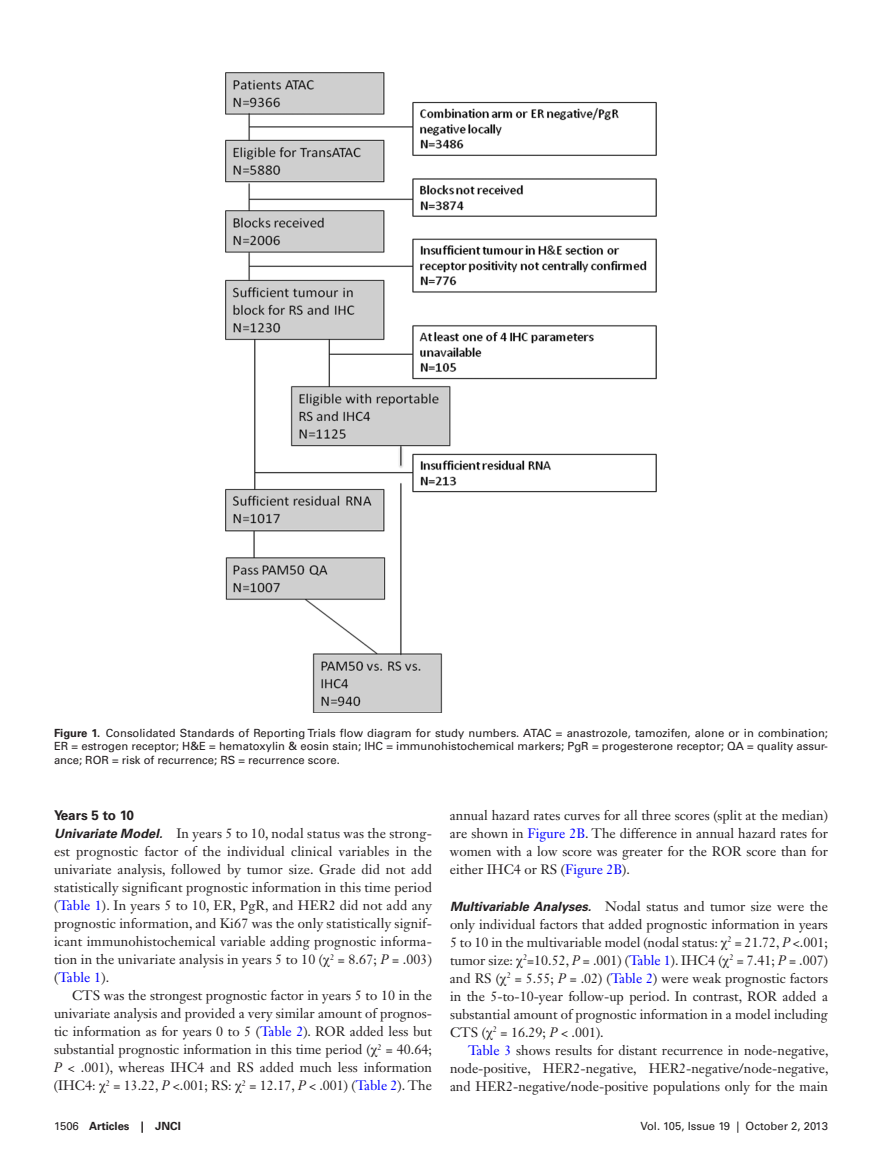
<style>
.page{position:relative;width:891px;height:1175px;background:#fff}
.page>*{position:absolute;margin:0;border:0;box-sizing:border-box;transform-origin:0 0}
.t1{font:13.5px/18px "Janson Text LT Std";color:#231f20;text-align:justify}
.t2{font:700 13.5px "Univers LT Std";letter-spacing:-.01em;color:#231f20}
.t3{font:11.25px/13.5px "Univers LT Std";color:#231f20;text-align:justify}
.t4{font:700 11.25px "Univers LT Std";color:#231f20}
.s1{font-weight:700}
.s2{font-family:"Univers LT Std";font-weight:700;font-style:italic;font-size:12.75px}
.s3{color:#00f}
.s4{font-family:"Gandhari Unicode"}
.s5{font-style:italic}
.s6{font-weight:400}
</style>
<div class="page">
<img style="left:225px;top:72px;width:432px;height:640px">
<p class="t3" style="left:54px;top:726px;width:776px"><span class="s1">Figure 1.</span> Consolidated Standards of Reporting Trials flow diagram for study numbers. ATAC = anastrozole, tamozifen, alone or in combination; ER = estrogen receptor; H&amp;E = hematoxylin &amp; eosin stain; IHC = immunohistochemical markers; PgR = progesterone receptor; QA = quality assur&shy;ance; ROR = risk of recurrence; RS = recurrence score.</p>
<p class="t2" style="left:54px;top:807px;width:81px">Years 5 to 10</p>
<p class="t1" style="left:54px;top:824px;width:380px"><span class="s2">Univariate Model.</span> In years 5 to 10, nodal status was the strong&shy;est prognostic factor of the individual clinical variables in the univariate analysis, followed by tumor size. Grade did not add statistically significant prognostic information in this time period (<span class="s3">Table 1</span>). In years 5 to 10, ER, PgR, and HER2 did not add any prognostic information, and Ki67 was the only statistically signif&shy;icant immunohistochemical variable adding prognostic informa&shy;tion in the univariate analysis in years 5 to 10 (<span class="s4">χ</span><sup>2</sup> = 8.67; <span class="s5">P</span> = .003) (<span class="s3">Table 1</span>).</p>
<p class="t1" style="left:54px;top:986px;width:380px;text-indent:18px">CTS was the strongest prognostic factor in years 5 to 10 in the univariate analysis and provided a very similar amount of prognos&shy;tic information as for years 0 to 5 (<span class="s3">Table 2</span>). ROR added less but substantial prognostic information in this time period (<span class="s4">χ</span><sup>2</sup> = 40.64; <span class="s5">P</span> &lt; .001), whereas IHC4 and RS added much less information (IHC4: <span class="s4">χ</span><sup>2</sup> = 13.22, <span class="s5">P</span> &lt;.001; RS: <span class="s4">χ</span><sup>2</sup> = 12.17, <span class="s5">P</span> &lt; .001) (<span class="s3">Table 2</span>). The</p>
<p class="t1" style="left:450px;top:806px;width:380px">annual hazard rates curves for all three scores (split at the median) are shown in <span class="s3">Figure 2B</span>. The difference in annual hazard rates for women with a low score was greater for the ROR score than for either IHC4 or RS (<span class="s3">Figure 2B</span>).</p>
<p class="t1" style="left:450px;top:896px;width:380px"><span class="s2">Multivariable Analyses.</span> Nodal status and tumor size were the only individual factors that added prognostic information in years 5 to 10 in the multivariable model (nodal status: <span class="s4">χ</span><sup>2</sup> = 21.72, <span class="s5">P</span> &lt;.001; tumor size: <span class="s4">χ</span><sup>2</sup>=10.52, <span class="s5">P</span> = .001) (<span class="s3">Table 1</span>). IHC4 (<span class="s4">χ</span><sup>2</sup> = 7.41; <span class="s5">P</span> = .007) and RS (<span class="s4">χ</span><sup>2</sup> = 5.55; <span class="s5">P</span> = .02) (<span class="s3">Table 2</span>) were weak prognostic factors in the 5-to-10-year follow-up period. In contrast, ROR added a substantial amount of prognostic information in a model including CTS (<span class="s4">χ</span><sup>2</sup> = 16.29; <span class="s5">P</span> &lt; .001).</p>
<p class="t1" style="left:450px;top:1040px;width:380px;text-indent:18px"><span class="s3">Table 3</span> shows results for distant recurrence in node-negative, node-positive, HER2-negative, HER2-negative/node-negative, and HER2-negative/node-positive populations only for the main</p>
<p class="t4" style="left:54px;top:1119px;width:128px"><span class="s6">1506</span> Articles | JNCI</p>
<p class="t3" style="left:640px;top:1119px;width:189px">Vol. 105, Issue 19 | October 2, 2013</p>
</div>
